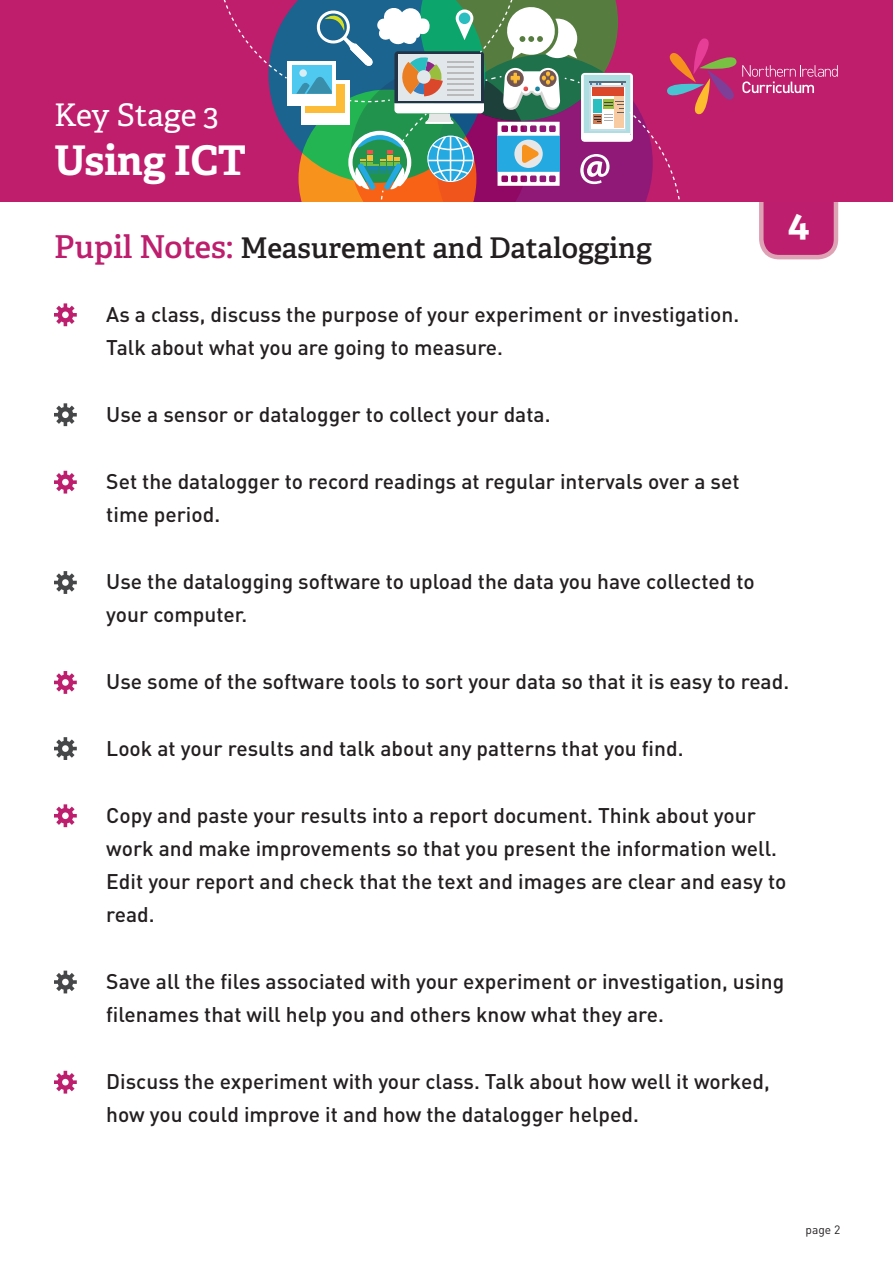
<style>
.page{position:relative;width:893px;height:1263px;background:#fff}
.page>*{position:absolute;margin:0;border:0;box-sizing:border-box;transform-origin:0 0}
.t1{font:700 40.8px "Adelle";color:#fff}
.Levels_Bullets{font:700 39px "Adelle";color:#fff}
.t2{font:31.05px "Adelle";letter-spacing:-.005em;color:#fff}
.t3{font:600 28.5px "Adelle";color:#231f20}
.Body_Text_New{font:500 21px/33px "DIN Pro";color:#231f20}
.t4{font:12px "DIN Pro";color:#231f20}
.s1{font-size:31.5px;color:#bd1e6d}
</style>
<div class="page">
<div style="left:0;top:0;width:893px;height:202px;background:#bf1e6d"></div>
<svg style="left:223px;top:0;width:616px;height:260px"></svg>
<svg style="left:54px;top:303px;width:23px;height:23px"></svg>
<svg style="left:54px;top:403px;width:23px;height:23px"></svg>
<svg style="left:54px;top:471px;width:23px;height:22px"></svg>
<svg style="left:54px;top:571px;width:23px;height:23px"></svg>
<svg style="left:54px;top:671px;width:23px;height:23px"></svg>
<svg style="left:54px;top:737px;width:23px;height:23px"></svg>
<svg style="left:54px;top:971px;width:23px;height:22px"></svg>
<svg style="left:54px;top:804px;width:23px;height:23px"></svg>
<svg style="left:54px;top:1071px;width:23px;height:22px"></svg>
<h3 class="t2" style="left:54px;top:96px;width:166px">Key Stage 3</h3>
<h1 class="t1" style="left:54px;top:135px;width:194px">Using ICT</h1>
<h3 class="t3" style="left:54px;top:230px;width:599px"><span class="s1">Pupil Notes:</span> Measurement and Datalogging</h3>
<p class="Body_Text_New" style="left:106px;top:297px;width:634px">As a class, discuss the purpose of your experiment or investigation.<br>Talk about what you are going to measure.</p>
<p class="Body_Text_New" style="left:106px;top:397px;width:446px">Use a sensor or datalogger to collect your data.</p>
<p class="Body_Text_New" style="left:106px;top:464px;width:635px">Set the datalogger to record readings at regular intervals over a set time period.</p>
<p class="Body_Text_New" style="left:106px;top:564px;width:650px">Use the datalogging software to upload the data you have collected to your computer.</p>
<p class="Levels_Bullets" style="left:788px;top:198px;width:23px">4</p>
<p class="Body_Text_New" style="left:106px;top:664px;width:684px">Use some of the software tools to sort your data so that it is easy to read.</p>
<p class="Body_Text_New" style="left:106px;top:731px;width:579px">Look at your results and talk about any patterns that you find.</p>
<p class="Body_Text_New" style="left:106px;top:798px;width:682px">Copy and paste your results into a report document. Think about your work and make improvements so that you present the information well.<br>Edit your report and check that the text and images are clear and easy to read.</p>
<p class="Body_Text_New" style="left:106px;top:964px;width:679px">Save all the files associated with your experiment or investigation, using filenames that will help you and others know what they are.</p>
<p class="Body_Text_New" style="left:106px;top:1064px;width:665px">Discuss the experiment with your class. Talk about how well it worked, how you could improve it and how the datalogger helped.</p>
<p class="t4" style="left:805px;top:1221px;width:36px">page 2</p>
</div>
